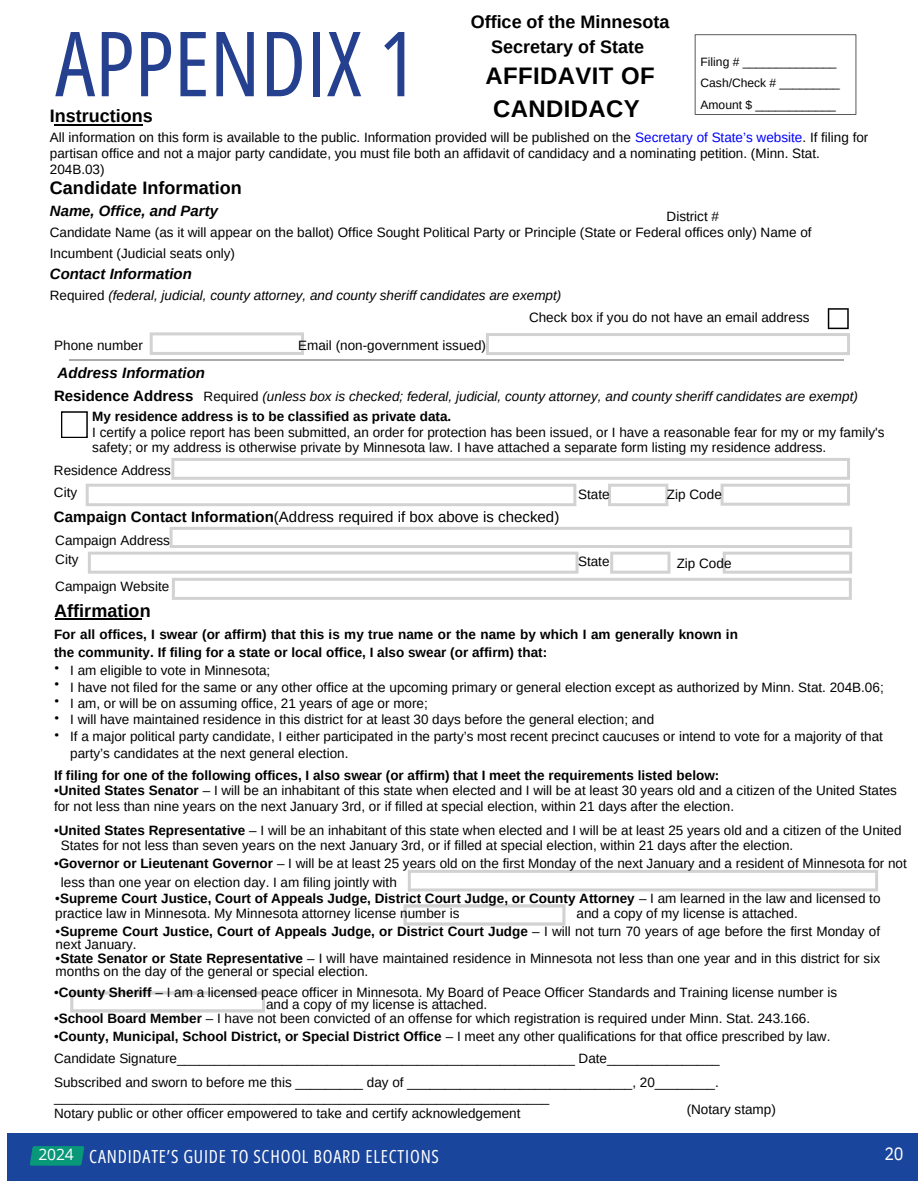
<style>
.page{position:relative;width:918px;height:1188px;background:#fff}
.page>*{position:absolute;margin:0;border:0;box-sizing:border-box;transform-origin:0 0}
.t1{font:90px "Open Sans Condensed";color:#25408f}
.t2{font:700 24px/32.7px "Arimo";letter-spacing:.015em;color:#000;text-align:center}
.t3{font:700 18px/24.8px "Arimo";color:#000;text-align:center}
.t4{font:18px "Open Sans Condensed";letter-spacing:.045em;color:#fff}
.t5{font:18px "IBM Plex Sans Cond";color:#fff}
.t6{font:15.6px "Open Sans";color:#fff}
.t7{font:15px "Arimo";color:#000}
.t8{font:italic 700 15px "Arimo";color:#000}
.t9{font:700 15px "Arimo";color:#000}
.t10{font:13.5px/15.8px "Arimo";color:#000}
.t11{font:700 13.5px/18px "Arimo";color:#000}
.t12{font:italic 13.5px "Arimo";color:#000}
.t13{font:13.5px/16.6px "IBM Plex Sans";color:#000;text-align:justify}
.t14{font:12px/21.3px "Arimo";color:#000}
.s1{color:#00f}
.s2{font-style:normal}
.s3{font-weight:700}
</style>
<div class="page">
<svg style="left:61px;top:411px;width:27px;height:27px"></svg>
<hr style="left:54px;top:124px;width:89px;height:2px;background:#000">
<hr style="left:56px;top:619px;width:86px;height:1px;background:#000">
<svg style="left:70px;top:991px;width:195px;height:22px"></svg>
<svg style="left:408px;top:870px;width:470px;height:21px"></svg>
<svg style="left:404px;top:904px;width:162px;height:22px"></svg>
<div style="left:695px;top:34px;width:161px;height:81px;border:1px solid #595959"></div>
<svg style="left:86px;top:458px;width:764px;height:48px"></svg>
<svg style="left:88px;top:527px;width:764px;height:73px"></svg>
<svg style="left:150px;top:332px;width:154px;height:23px"></svg>
<svg style="left:486px;top:308px;width:364px;height:47px"></svg>
<hr style="left:69px;top:359px;width:775px;height:2px;background:#aaa">
<div style="left:7px;top:1134px;width:911px;height:47px;background:#1a459c"></div>
<svg style="left:30px;top:1146px;width:54px;height:20px"></svg>
<h6 class="t3" style="left:471px;top:9px;width:200px">Office of the Minnesota<br>Secretary of State</h6>
<h6 class="t2" style="left:485px;top:59px;width:171px">AFFIDAVIT OF<br>CANDIDACY</h6>
<h6 class="t1" style="left:55px;top:0;width:363px">APPENDIX 1</h6>
<h1 class="t14" style="left:701px;top:51px;width:141px">Filing # ______________<br>Cash/Check # _________<br>Amount $ ____________</h1>
<p class="t3" style="left:50px;top:103px;width:104px">Instructions</p>
<p class="t10" style="left:50px;top:130px;width:820px">All information on this form is available to the public. Information provided will be published on the <span class="s1">Secretary of State’s website</span>. If filing for partisan office and not a major party candidate, you must file both an affidavit of candidacy and a nominating petition. (Minn. Stat.<br>204B.03)</p>
<p class="t3" style="left:50px;top:175px;width:194px">Candidate Information</p>
<p class="t8" style="left:50px;top:203px;width:170px">Name, Office, and Party</p>
<p class="t10" style="left:50px;top:221px;width:763px;line-height:21.3px">Candidate Name (as it will appear on the ballot) Office Sought Political Party or Principle (State or Federal offices only) Name of<br>Incumbent (Judicial seats only)</p>
<p class="t8" style="left:50px;top:266px;width:144px">Contact Information</p>
<p class="t12" style="left:50px;top:287px;width:513px"><span class="s2">Required</span> (federal, judicial, county attorney, and county sheriff candidates are exempt)</p>
<h6 class="t10" style="left:667px;top:209px;width:54px">District #</h6>
<h6 class="t10" style="left:54px;top:337px;width:90px">Phone number</h6>
<h6 class="t10" style="left:298px;top:337px;width:189px">Email (non-government issued)</h6>
<h6 class="t10" style="left:529px;top:310px;width:282px">Check box if you do not have an email address</h6>
<h6 class="t8" style="left:58px;top:364px;width:149px">Address Information</h6>
<h6 class="t9" style="left:54px;top:387px;width:141px">Residence Address</h6>
<h6 class="t12" style="left:204px;top:388px;width:656px"><span class="s2">Required</span> (unless box is checked; federal, judicial, county attorney, and county sheriff candidates are exempt)</h6>
<h5 class="t10" style="left:92px;top:408px;width:794px"><span class="s3">My residence address is to be classified as private data.<br></span>I certify a police report has been submitted, an order for protection has been issued, or I have a reasonable fear for my or my family's safety; or my address is otherwise private by Minnesota law. I have attached a separate form listing my residence address.</h5>
<h6 class="t10" style="left:54px;top:460px;width:119px;line-height:21.3px">Residence Address<br>City</h6>
<h6 class="t7" style="left:54px;top:509px;width:507px"><span class="s3">Campaign Contact Information</span>(Address required if box above is checked)</h6>
<h6 class="t10" style="left:578px;top:486px;width:33px">State</h6>
<h6 class="t10" style="left:667px;top:486px;width:56px">Zip Code</h6>
<h6 class="t10" style="left:55px;top:531px;width:116px;line-height:19.2px">Campaign Address<br>City</h6>
<h6 class="t10" style="left:55px;top:579px;width:115px">Campaign Website</h6>
<h6 class="t10" style="left:578px;top:554px;width:33px">State</h6>
<h4 class="t10" style="left:677px;top:555px;width:56px">Zip Code</h4>
<p class="t3" style="left:54px;top:599px;width:98px">Affirmation</p>
<p class="t11" style="left:54px;top:625px;width:685px">For all offices, I swear (or affirm) that this is my true name or the name by which I am generally known in the community. If filing for a state or local office, I also swear (or affirm) that:</p>
<p class="t13" style="left:54px;top:659px;width:7px">• • • • •</p>
<h6 class="t10" style="left:70px;top:662px;width:815px;line-height:16.6px">I am eligible to vote in Minnesota;<br>I have not filed for the same or any other office at the upcoming primary or general election except as authorized by Minn. Stat. 204B.06; I am, or will be on assuming office, 21 years of age or more;<br>I will have maintained residence in this district for at least 30 days before the general election; and<br>If a major political party candidate, I either participated in the party’s most recent precinct caucuses or intend to vote for a majority of that party’s candidates at the next general election.</h6>
<h6 class="t11" style="left:54px;top:766px;width:667px">If filing for one of the following offices, I also swear (or affirm) that I meet the requirements listed below:</h6>
<h6 class="t10" style="left:54px;top:783px;width:845px">•<span class="s3">United States Senator</span> – I will be an inhabitant of this state when elected and I will be at least 30 years old and a citizen of the United States for not less than nine years on the next January 3rd, or if filled at special election, within 21 days after the election.</h6>
<h6 class="t10" style="left:54px;top:823px;width:849px">•<span class="s3">United States Representative</span> – I will be an inhabitant of this state when elected and I will be at least 25 years old and a citizen of the United</h6>
<h6 class="t10" style="left:61px;top:838px;width:734px">States for not less than seven years on the next January 3rd, or if filled at special election, within 21 days after the election.</h6>
<h6 class="t10" style="left:54px;top:856px;width:854px">•<span class="s3">Governor or Lieutenant Governor</span> – I will be at least 25 years old on the first Monday of the next January and a resident of Minnesota for not</h6>
<h6 class="t10" style="left:61px;top:874px;width:337px">less than one year on election day. I am filing jointly with</h6>
<h6 class="t10" style="left:55px;top:890px;width:827px">•<span class="s3">Supreme Court Justice, Court of Appeals Judge, District Court Judge, or County Attorney</span> – I am learned in the law and licensed to practice law in Minnesota. My Minnesota attorney license number is</h6>
<h6 class="t10" style="left:577px;top:906px;width:223px">and a copy of my license is attached.</h6>
<h6 class="t10" style="left:56px;top:924px;width:826px;line-height:13.5px">•<span class="s3">Supreme Court Justice, Court of Appeals Judge, or District Court Judge</span> – I will not turn 70 years of age before the first Monday of next January.</h6>
<h6 class="t10" style="left:56px;top:951px;width:826px;line-height:13.5px">•<span class="s3">State Senator or State Representative</span> – I will have maintained residence in Minnesota not less than one year and in this district for six months on the day of the general or special election.</h6>
<h6 class="t10" style="left:54px;top:984px;width:785px">•<span class="s3">County Sheriff</span> – I am a licensed peace officer in Minnesota. My Board of Peace Officer Standards and Training license number is</h6>
<h6 class="t10" style="left:266px;top:997px;width:223px">and a copy of my license is attached.</h6>
<h6 class="t10" style="left:54px;top:1011px;width:758px">•<span class="s3">School Board Member</span> – I have not been convicted of an offense for which registration is required under Minn. Stat. 243.166.</h6>
<h6 class="t10" style="left:54px;top:1029px;width:778px">•<span class="s3">County, Municipal, School District, or Special District Office</span> – I meet any other qualifications for that office prescribed by law.</h6>
<h4 class="t10" style="left:54px;top:1047px;width:667px;line-height:23.7px">Candidate Signature_____________________________________________________ Date_______________<br>Subscribed and sworn to before me this _________ day of ______________________________, 20________.</h4>
<h4 class="t10" style="left:54px;top:1090px;width:497px">__________________________________________________________________<br>Notary public or other officer empowered to take and certify acknowledgement</h4>
<h6 class="t10" style="left:687px;top:1101px;width:91px">(Notary stamp)</h6>
<p class="t6" style="left:38px;top:1144px;width:37px">2024</p>
<h2 class="t4" style="left:89px;top:1143px;width:351px">CANDIDATE’S GUIDE TO SCHOOL BOARD ELECTIONS</h2>
<h5 class="t5" style="left:885px;top:1142px;width:20px">20</h5>
</div>
